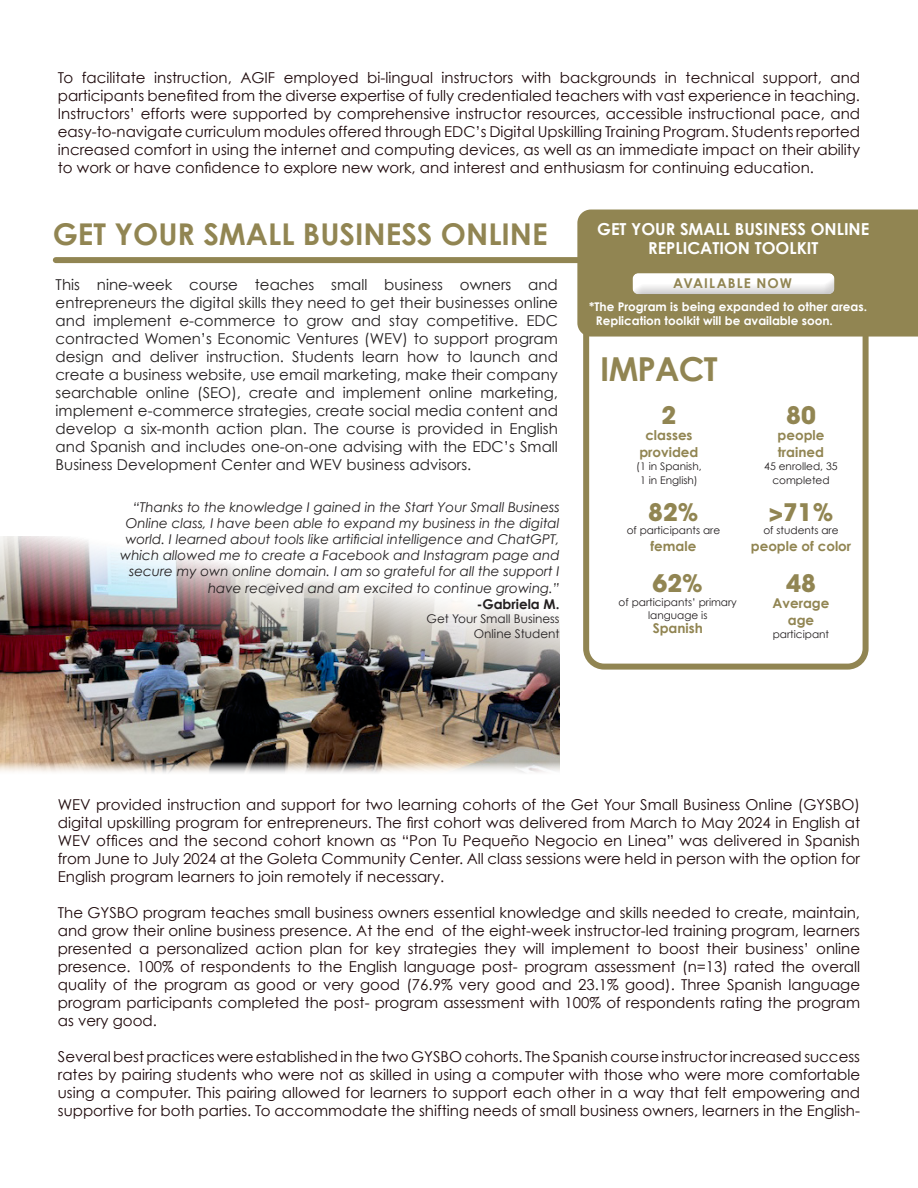
<style>
.page{position:relative;width:918px;height:1188px;background:#fff}
.page>*{position:absolute;margin:0;border:0;box-sizing:border-box;transform-origin:0 0}
.t1{font:700 33px "Century Gothic";letter-spacing:-.025em;color:#918552}
.t2{font:700 30px "Century Gothic";color:#918552}
.t3{font:700 24px "ITC Avant Garde Pro";color:#918552}
.t4{font:700 16.5px/19.8px "Century Gothic";color:#fff;text-align:center}
.t5{font:15px/18px "Century Gothic";color:#1e090b;text-align:justify}
.t6{font:15px/18px "Century Gothic";color:#231f20;text-align:justify}
.t7{font:italic 13.5px/16.2px "Century Gothic";color:#231f20;text-align:right}
.t8{font:700 13.5px/16.2px "Century Gothic";color:#918552;text-align:center}
.t9{font:700 13.5px "Century Gothic";letter-spacing:.08em;color:#918552}
.t10{font:700 13.5px "Century Gothic";color:#231f20}
.t11{font:700 12px/14.4px "Century Gothic";color:#fff}
.t12{font:12px/14.4px "Century Gothic";color:#231f20;text-align:right}
.t13{font:10.5px/13.5px "Century Gothic";color:#231f20;text-align:center}
</style>
<div class="page">
<img style="left:0;top:536px;width:560px;height:237px">
<svg style="left:583px;top:337px;width:286px;height:333px"></svg>
<div style="left:56px;top:257px;width:524px;height:6px;background:#918552"></div>
<div style="left:577px;top:210px;width:341px;height:127px;background:#918552"></div>
<svg style="left:630px;top:271px;width:206px;height:4px"></svg>
<svg style="left:630px;top:275px;width:206px;height:20px"></svg>
<p class="t5" style="left:58px;top:69px;width:804px">To facilitate instruction, AGIF employed bi-lingual instructors with backgrounds in technical support, and participants benefited from the diverse expertise of fully credentialed teachers with vast experience in teaching.<br>Instructors’ efforts were supported by comprehensive instructor resources, accessible instructional pace, and easy-to-navigate curriculum modules offered through EDC’s Digital Upskilling Training Program. Students reported increased comfort in using the internet and computing devices, as well as an immediate impact on their ability to work or have confidence to explore new work, and interest and enthusiasm for continuing education.</p>
<h2 class="t2" style="left:53px;top:222px;width:496px">GET YOUR SMALL BUSINESS ONLINE</h2>
<p class="t6" style="left:56px;top:277px;width:504px">This nine-week course teaches small business owners and entrepreneurs the digital skills they need to get their businesses online and implement e-commerce to grow and stay competitive. EDC contracted Women’s Economic Ventures (WEV) to support program design and deliver instruction. Students learn how to launch and create a business website, use email marketing, make their company searchable online (SEO), create and implement online marketing, implement e-commerce strategies, create social media content and develop a six-month action plan. The course is provided in English and Spanish and includes one-on-one advising with the EDC’s Small Business Development Center and WEV business advisors.</p>
<p class="t7" style="left:120px;top:500px;width:441px">“Thanks to the knowledge I gained in the Start Your Small Business Online class, I have been able to expand my business in the digital world. I learned about tools like artificial intelligence and ChatGPT, which allowed me to create a Facebook and Instagram page and secure my own online domain. I am so grateful for all the support I have received and am excited to continue growing.”</p>
<p class="t10" style="left:477px;top:599px;width:84px">-Gabriela M.</p>
<p class="t12" style="left:427px;top:613px;width:135px">Get Your Small Business<br>Online Student</p>
<p class="t4" style="left:597px;top:220px;width:274px">GET YOUR SMALL BUSINESS ONLINE<br>REPLICATION TOOLKIT</p>
<p class="t9" style="left:673px;top:278px;width:120px">AVAILABLE NOW</p>
<p class="t11" style="left:596px;top:300px;width:273px;text-indent:-7px">*The Program is being expanded to other areas.<br>Replication toolkit will be available soon.</p>
<h1 class="t1" style="left:600px;top:357px;width:119px">IMPACT</h1>
<h3 class="t3" style="left:662px;top:402px;width:16px">2</h3>
<p class="t8" style="left:639px;top:429px;width:61px">classes provided</p>
<p class="t13" style="left:636px;top:460px;width:67px">(1 in Spanish,<br>1 in English)</p>
<h3 class="t3" style="left:648px;top:499px;width:52px">82%</h3>
<p class="t13" style="left:627px;top:525px;width:95px">of participants are</p>
<p class="t8" style="left:651px;top:539px;width:47px">female</p>
<h3 class="t3" style="left:653px;top:570px;width:52px">62%</h3>
<p class="t13" style="left:619px;top:595px;width:120px">of participants’ primary language is</p>
<p class="t8" style="left:653px;top:621px;width:52px">Spanish</p>
<h3 class="t3" style="left:786px;top:402px;width:31px">80</h3>
<p class="t8" style="left:778px;top:429px;width:48px;text-align:left">people trained</p>
<p class="t13" style="left:764px;top:460px;width:75px">45 enrolled, 35 completed</p>
<h3 class="t3" style="left:769px;top:499px;width:66px">&gt;71%</h3>
<p class="t13" style="left:763px;top:525px;width:77px">of students are</p>
<p class="t8" style="left:751px;top:539px;width:102px">people of color</p>
<h3 class="t3" style="left:786px;top:570px;width:31px">48</h3>
<p class="t8" style="left:773px;top:597px;width:58px">Average age</p>
<p class="t13" style="left:773px;top:628px;width:58px">participant</p>
<p class="t5" style="left:58px;top:796px;width:804px">WEV provided instruction and support for two learning cohorts of the Get Your Small Business Online (GYSBO) digital upskilling program for entrepreneurs. The first cohort was delivered from March to May 2024 in English at WEV offices and the second cohort known as “Pon Tu Pequeño Negocio en Linea” was delivered in Spanish from June to July 2024 at the Goleta Community Center. All class sessions were held in person with the option for English program learners to join remotely if necessary.</p>
<p class="t5" style="left:58px;top:905px;width:804px">The GYSBO program teaches small business owners essential knowledge and skills needed to create, maintain, and grow their online business presence. At the end of the eight-week instructor-led training program, learners presented a personalized action plan for key strategies they will implement to boost their business’ online presence. 100% of respondents to the English language post- program assessment (n=13) rated the overall quality of the program as good or very good (76.9% very good and 23.1% good). Three Spanish language program participants completed the post- program assessment with 100% of respondents rating the program as very good.</p>
<p class="t5" style="left:58px;top:1049px;width:804px">Several best practices were established in the two GYSBO cohorts. The Spanish course instructor increased success rates by pairing students who were not as skilled in using a computer with those who were more comfortable using a computer. This pairing allowed for learners to support each other in a way that felt empowering and supportive for both parties. To accommodate the shifting needs of small business owners, learners in the English-</p>
</div>
